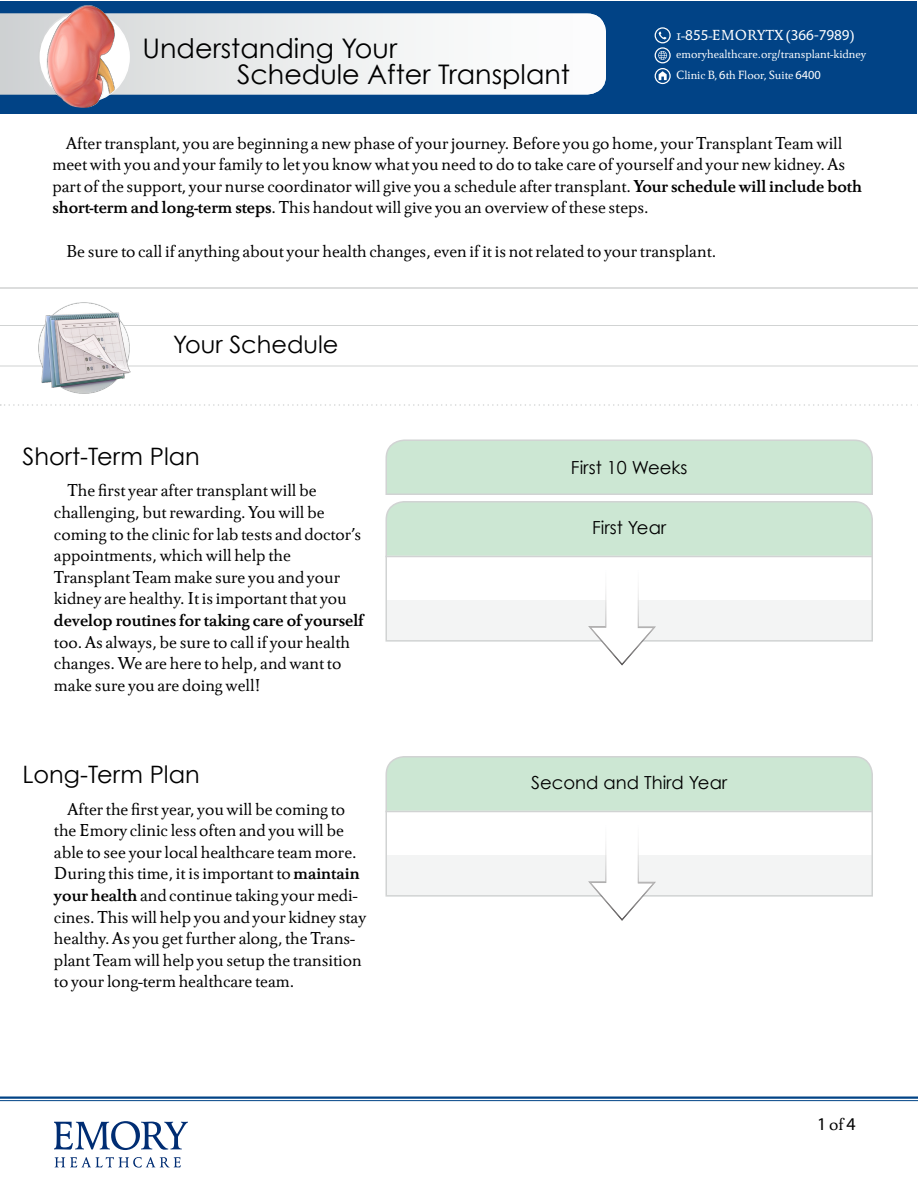
<style>
.page{position:relative;width:918px;height:1188px;background:#fff}
.page>*{position:absolute;margin:0;border:0;box-sizing:border-box;transform-origin:0 0}
.t1{font:27px/26.4px "Century Gothic";color:#000}
.t2{font:24px "Century Gothic";color:#000}
.t3{font:18px/21.6px "Tibere OT";color:#000}
.t4{font:18px "Century Gothic";color:#000}
.t5{font:700 18px "Tibere OT";color:#000}
.t6{font:18px "Myriad Pro";color:#000}
.t7{font:15.15px "Tibere OT";color:#fff}
.t8{font:12.45px/21px "Tibere OT";color:#fff}
.s1{font-family:"Myriad Pro"}
.s2{font-weight:700}
.s3{font-family:"Tibere OT"}
</style>
<div class="page">
<hr style="left:0;top:1096px;width:918px;height:3px;background:#014386">
<hr style="left:0;top:1100px;width:918px;height:1px;background:#014386">
<div style="left:1px;top:1px;width:916px;height:112px;background:#014386"></div>
<svg style="left:0;top:13px;width:606px;height:82px;background:#eaedee"></svg>
<img style="left:33px;top:5px;width:102px;height:103px">
<svg style="left:55px;top:1121px;width:133px;height:29px"></svg>
<svg style="left:55px;top:1157px;width:126px;height:11px"></svg>
<hr style="left:0;top:287px;width:918px;height:2px;background:#d1d3d3">
<svg style="left:0;top:404px;width:918px;height:2px"></svg>
<svg style="left:655px;top:27px;width:16px;height:57px"></svg>
<svg style="left:0;top:325px;width:918px;height:41px"></svg>
<img style="left:24px;top:288px;width:120px;height:120px;border-radius:60px">
<svg style="left:385px;top:439px;width:488px;height:56px;background:#cde6d3"></svg>
<svg style="left:385px;top:501px;width:488px;height:141px"></svg>
<svg style="left:385px;top:756px;width:488px;height:141px"></svg>
<hr style="left:386px;top:556px;width:487px;height:1px;background:#d1d3d3">
<img style="left:588px;top:815px;width:68px;height:106px">
<img style="left:590px;top:815px;width:64px;height:105px">
<img style="left:588px;top:559px;width:68px;height:83px">
<img style="left:590px;top:559px;width:64px;height:106px">
<h1 class="t1" style="left:237px;top:34px;width:335px;text-indent:-94px">Understanding Your<br>Schedule After Transplant</h1>
<p class="t7" style="left:676px;top:26px;width:180px">1-<span class="s1">855</span>-EMORYTX (<span class="s1">366-7989</span>)</p>
<p class="t8" style="left:676px;top:44px;width:192px">emoryhealthcare.org/transplant-kidney<br>Clinic B, <span class="s1">6</span>th Floor, Suite <span class="s1">6400</span></p>
<p class="t3" style="left:52px;top:132px;width:811px;text-indent:14px">After transplant, you are beginning a new phase of your journey. Before you go home, your Transplant Team will meet with you and your family to let you know what you need to do to take care of yourself and your new kidney. As part of the support, your nurse coordinator will give you a schedule after transplant. <span class="s2">Your schedule will include both short-term and long-term steps</span>. This handout will give you an overview of these steps.</p>
<p class="t3" style="left:66px;top:240px;width:652px">Be sure to call if anything about your health changes, even if it is not related to your transplant.</p>
<h2 class="t2" style="left:173px;top:330px;width:167px">Your Schedule</h2>
<h2 class="t2" style="left:22px;top:442px;width:179px">Short-Term Plan</h2>
<p class="t3" style="left:54px;top:480px;width:309px;text-indent:13px">The first year after transplant will be challenging, but rewarding. You will be coming to the clinic for lab tests and doctor’s appointments, which will help the Transplant Team make sure you and your kidney are healthy. It is important that you</p>
<p class="t5" style="left:54px;top:610px;width:312px">develop routines for taking care of yourself</p>
<p class="t3" style="left:54px;top:631px;width:298px">too. As always, be sure to call if your health changes. We are here to help, and want to make sure you are doing well!</p>
<h2 class="t2" style="left:22px;top:760px;width:179px">Long-Term Plan</h2>
<p class="t3" style="left:54px;top:798px;width:314px;text-indent:13px">After the first year, you will be coming to the Emory clinic less often and you will be able to see your local healthcare team more.<br>During this time, it is important to <span class="s2">maintain your health</span> and continue taking your medi&shy;cines. This will help you and your kidney stay healthy. As you get further along, the Trans&shy;plant Team will help you setup the transition to your long-term healthcare team.</p>
<p class="t4" style="left:571px;top:457px;width:118px">First 10 Weeks</p>
<p class="t4" style="left:592px;top:517px;width:76px">First Year</p>
<p class="t4" style="left:531px;top:772px;width:198px">Second and Third Year</p>
<p class="t6" style="left:817px;top:1112px;width:40px">1 <span class="s3">of</span> 4</p>
</div>
